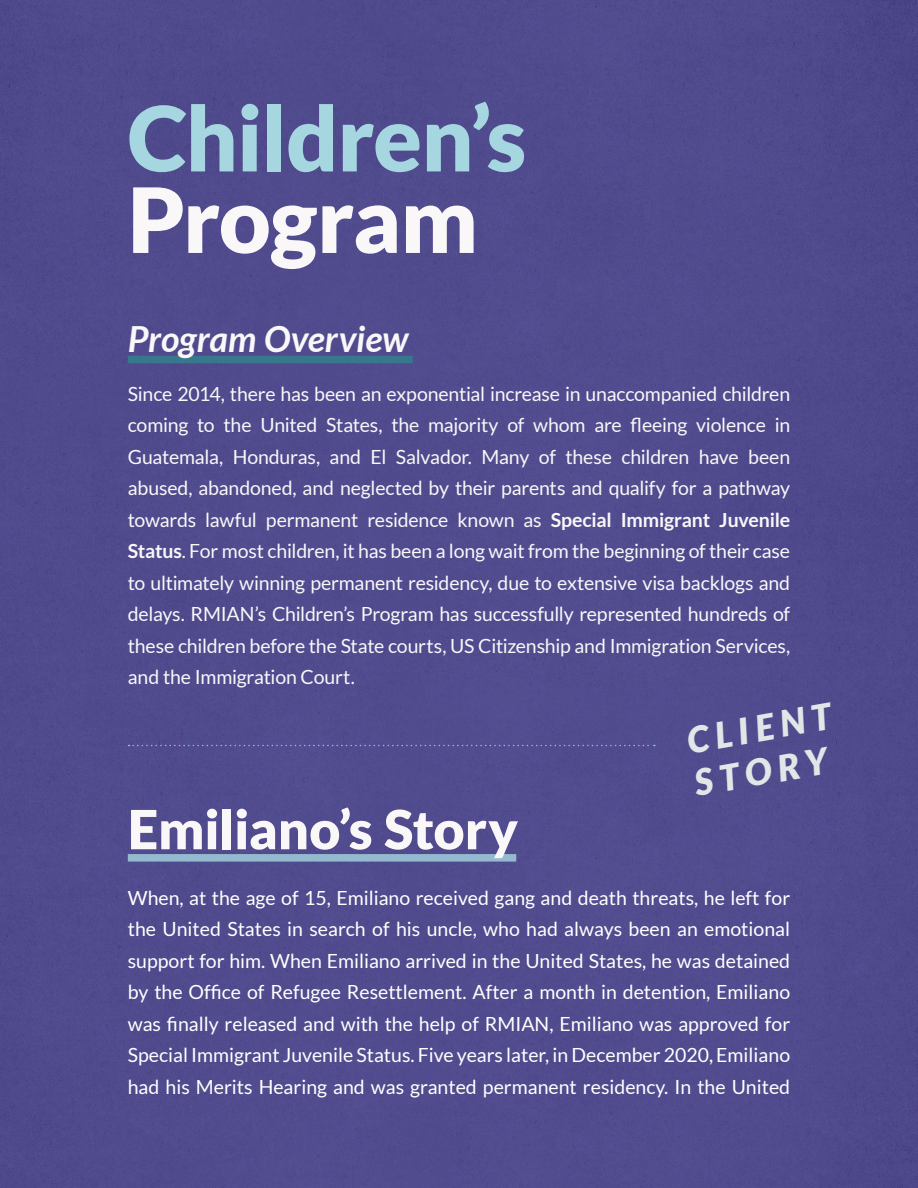
<style>
.page{position:relative;width:918px;height:1188px;background:#514b8e}
.page>*{position:absolute;margin:0;border:0;box-sizing:border-box;transform-origin:0 0}
.Text{font:900 90px "Lato";letter-spacing:-.01em;color:#a6d6e0}
.Text-2{font:900 90px "Lato";letter-spacing:-.01em;color:#f9f7f8}
.Text-3{font:900 54px "Lato";letter-spacing:-.005em;color:#f9f7f8}
.Text-4{font:italic 700 36px "Lato";letter-spacing:-.005em;color:#f9f7f8}
.Text-5{font:italic 900 36px "Lato";color:#e1e7e7}
.Text-6{font:19.5px/31.5px "Lato";letter-spacing:-.015em;color:#f9f7f8;text-align:justify}
.Text-7{font:19.5px/31.5px "Lato";color:#fff;text-align:justify}
.s1{font-weight:700}
</style>
<div class="page">
<div style="left:128px;top:854px;width:388px;height:8px;background:#95bacf"></div>
<div style="left:128px;top:356px;width:285px;height:7px;background:#38788c"></div>
<svg style="left:129px;top:745px;width:526px;height:1px"></svg>
<p class="Text" style="left:128px;top:86px;width:400px">Children’s</p>
<p class="Text-2" style="left:128px;top:167px;width:352px">Program</p>
<p class="Text-4" style="left:128px;top:318px;width:282px">Program Overview</p>
<p class="Text-6" style="left:128px;top:378px;width:664px">Since 2014, there has been an exponential increase in unaccompanied children coming to the United States, the majority of whom are fleeing violence in Guatemala, Honduras, and El Salvador. Many of these children have been abused, abandoned, and neglected by their parents and qualify for a pathway towards lawful permanent residence known as <span class="s1">Special Immigrant Juvenile Status</span>. For most children, it has been a long wait from the beginning of their case to ultimately winning permanent residency, due to extensive visa backlogs and delays. RMIAN’s Children’s Program has successfully represented hundreds of these children before the State courts, US Citizenship and Immigration Services, and the Immigration Court.</p>
<p class="Text-3" style="left:128px;top:798px;width:392px">Emiliano’s Story</p>
<p class="Text-5" style="left:684px;top:720px;width:147px;rotate:-10deg">CLIENT</p>
<p class="Text-5" style="left:691px;top:763px;width:136px;rotate:-10deg">STORY</p>
<p class="Text-7" style="left:128px;top:882px;width:664px">When, at the age of 15, Emiliano received gang and death threats, he left for the United States in search of his uncle, who had always been an emotional support for him. When Emiliano arrived in the United States, he was detained by the Office of Refugee Resettlement. After a month in detention, Emiliano was finally released and with the help of RMIAN, Emiliano was approved for Special Immigrant Juvenile Status. Five years later, in December 2020, Emiliano had his Merits Hearing and was granted permanent residency. In the United</p>
</div>
